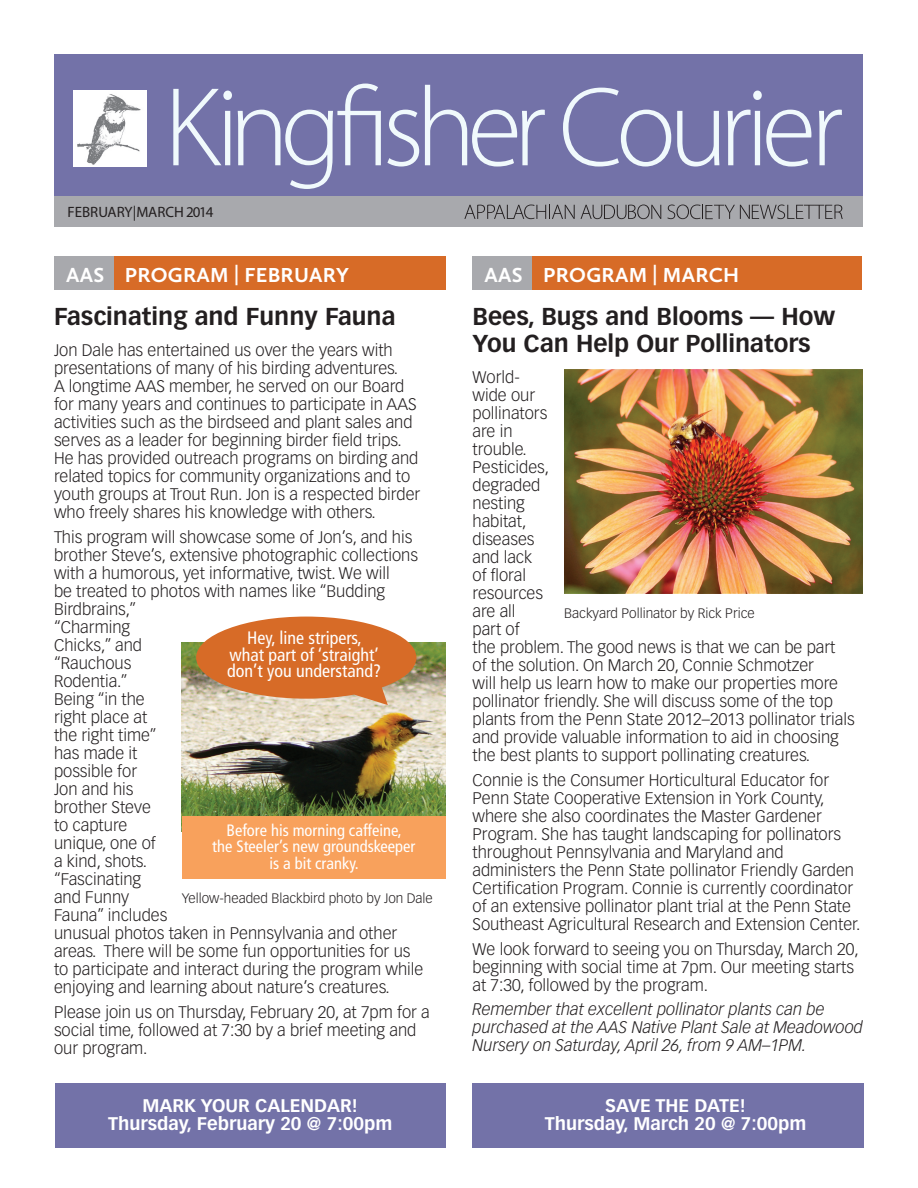
<style>
.page{position:relative;width:918px;height:1188px;background:#fff}
.page>*{position:absolute;margin:0;border:0;box-sizing:border-box;transform-origin:0 0}
.t1{font:700 24px/27px "Vectora LT Std";color:#231f20}
.t2{font:700 21px "Calluna Sans";letter-spacing:.015em;color:#fff}
.t3{font:700 18px/18px "Vectora LT Std";color:#fff;text-align:center}
.t4{font:condensed 18px/16.5px "Frutiger LT Std";color:#fff;text-align:center}
.t5{font:300 16.5px/18px "Vectora LT Std";color:#231f20}
.t6{font:italic 300 16.5px/18px "Vectora LT Std";color:#231f20}
.t7{font:condensed 16.5px/16.5px "Frutiger LT Std";color:#fff;text-align:center}
.t8{font:15px "Myriad Pro";color:#231f20}
.t9{font:300 13.5px "Vectora LT Std";color:#231f20}
</style>
<div class="page">
<div style="left:54px;top:54px;width:808px;height:173px;background:#7372a8"></div>
<div style="left:54px;top:196px;width:808px;height:31px;background:#a8a9ad"></div>
<svg style="left:464px;top:205px;width:111px;height:14px"></svg>
<svg style="left:581px;top:205px;width:80px;height:14px"></svg>
<svg style="left:667px;top:205px;width:176px;height:14px"></svg>
<svg style="left:563px;top:88px;width:108px;height:79px"></svg>
<svg style="left:677px;top:111px;width:42px;height:56px"></svg>
<svg style="left:728px;top:91px;width:83px;height:76px"></svg>
<svg style="left:819px;top:110px;width:23px;height:55px"></svg>
<svg style="left:173px;top:89px;width:59px;height:76px"></svg>
<svg style="left:238px;top:84px;width:143px;height:105px"></svg>
<svg style="left:387px;top:110px;width:32px;height:57px"></svg>
<svg style="left:425px;top:85px;width:120px;height:82px"></svg>
<img style="left:73px;top:90px;width:74px;height:77px">
<div style="left:472px;top:1083px;width:392px;height:65px;background:#7372a8"></div>
<div style="left:54px;top:256px;width:60px;height:34px;background:#a8a9ad"></div>
<div style="left:114px;top:256px;width:332px;height:34px;background:#d76b27"></div>
<div style="left:472px;top:256px;width:60px;height:34px;background:#a8a9ad"></div>
<div style="left:532px;top:256px;width:330px;height:34px;background:#d76b27"></div>
<div style="left:55px;top:1083px;width:391px;height:65px;background:#7372a8"></div>
<img style="left:182px;top:643px;width:264px;height:173px">
<svg style="left:196px;top:617px;width:220px;height:88px;background:#d88650"></svg>
<div style="left:182px;top:816px;width:264px;height:63px;background:#f8a15c"></div>
<img style="left:564px;top:369px;width:298px;height:225px">
<p class="t8" style="left:68px;top:202px;width:148px">FEBRUARY|MARCH 2014</p>
<p class="t2" style="left:66px;top:262px;width:284px">AAS PROGRAM | FEBRUARY</p>
<h1 class="t1" style="left:54px;top:303px;width:343px">Fascinating and Funny Fauna</h1>
<p class="t5" style="left:54px;top:342px;width:368px">Jon Dale has entertained us over the years with presentations of many of his birding adventures.<br>A longtime AAS member, he served on our Board for many years and continues to participate in AAS activities such as the birdseed and plant sales and serves as a leader for beginning birder field trips.<br>He has provided outreach programs on birding and related topics for community organizations and to youth groups at Trout Run. Jon is a respected birder who freely shares his knowledge with others.</p>
<p class="t5" style="left:54px;top:528px;width:371px">This program will showcase some of Jon’s, and his brother Steve’s, extensive photographic collections with a humorous, yet informative, twist. We will<br>be treated to photos with names like “Budding<br>Birdbrains,”<br>“Charming<br>Chicks,” and<br>“Rauchous<br>Rodentia.”<br>Being “in the<br>right place at<br>the right time”<br>has made it<br>possible for<br>Jon and his<br>brother Steve<br>to capture<br>unique, one of<br>a kind, shots.<br>“Fascinating<br>and Funny<br>Fauna” includes<br>unusual photos taken in Pennsylvania and other areas. There will be some fun opportunities for us to participate and interact during the program while enjoying and learning about nature’s creatures.</p>
<p class="t5" style="left:54px;top:1003px;width:377px">Please join us on Thursday, February 20, at 7pm for a social time, followed at 7:30 by a brief meeting and our program.</p>
<p class="t4" style="left:227px;top:630px;width:155px">Hey, line stripers, what part of ‘straight’ don’t you understand?</p>
<p class="t7" style="left:212px;top:822px;width:205px">Before his morning caffeine,<br>the Steeler’s new groundskeeper is a bit cranky.</p>
<p class="t9" style="left:182px;top:891px;width:253px">Yellow-headed Blackbird photo by Jon Dale</p>
<p class="t3" style="left:108px;top:1096px;width:286px">MARK YOUR CALENDAR!<br>Thursday, February 20 @ 7:00pm</p>
<p class="t2" style="left:485px;top:262px;width:256px">AAS PROGRAM | MARCH</p>
<h1 class="t1" style="left:472px;top:303px;width:364px">Bees, Bugs and Blooms — How<br>You Can Help Our Pollinators</h1>
<p class="t5" style="left:472px;top:369px;width:384px">World-<br>wide our<br>pollinators<br>are in<br>trouble.<br>Pesticides,<br>degraded<br>nesting<br>habitat,<br>diseases<br>and lack<br>of floral<br>resources<br>are all<br>part of<br>the problem. The good news is that we can be part<br>of the solution. On March 20, Connie Schmotzer<br>will help us learn how to make our properties more pollinator friendly. She will discuss some of the top plants from the Penn State 2012–2013 pollinator trials and provide valuable information to aid in choosing the best plants to support pollinating creatures.</p>
<p class="t5" style="left:472px;top:771px;width:389px">Connie is the Consumer Horticultural Educator for Penn State Cooperative Extension in York County, where she also coordinates the Master Gardener Program. She has taught landscaping for pollinators throughout Pennsylvania and Maryland and administers the Penn State pollinator Friendly Garden Certification Program. Connie is currently coordinator of an extensive pollinator plant trial at the Penn State Southeast Agricultural Research and Extension Center.</p>
<p class="t5" style="left:472px;top:940px;width:388px">We look forward to seeing you on Thursday, March 20, beginning with social time at 7pm. Our meeting starts at 7:30, followed by the program.</p>
<p class="t6" style="left:472px;top:1001px;width:392px">Remember that excellent pollinator plants can be purchased at the AAS Native Plant Sale at Meadowood<br>Nursery on Saturday, April 26, from 9 AM–1PM.</p>
<p class="t9" style="left:564px;top:606px;width:192px">Backyard Pollinator by Rick Price</p>
<p class="t3" style="left:545px;top:1096px;width:263px">SAVE THE DATE!<br>Thursday, March 20 @ 7:00pm</p>
</div>
